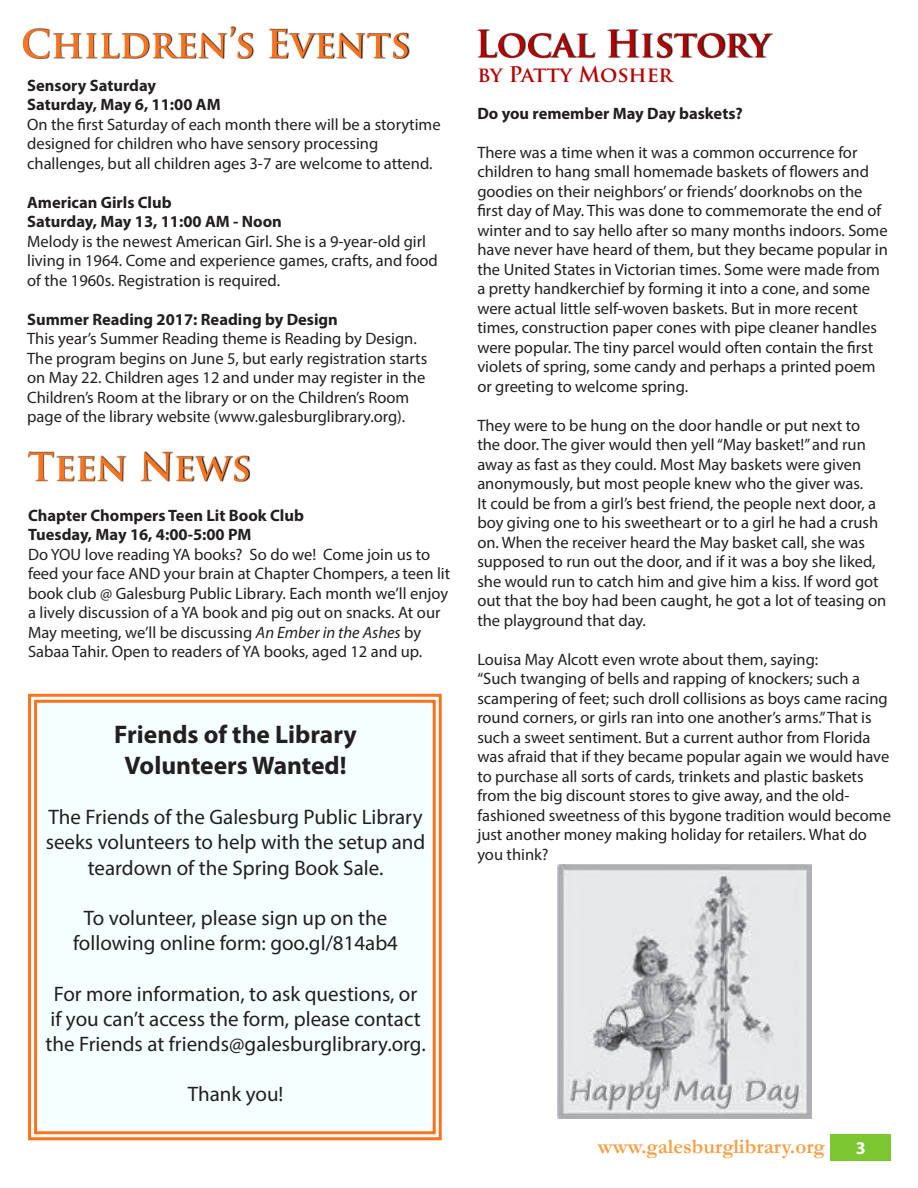
<style>
.page{position:relative;width:918px;height:1188px;background:#fff}
.page>*{position:absolute;margin:0;border:0;box-sizing:border-box;transform-origin:0 0}
.t1{font:700 25.5px/30.6px "Myriad Pro";color:#231f20;text-align:center}
.t2{font:21px/25.2px "Myriad Pro";color:#231f20;text-align:center}
.t3{font:700 21px "Garamond";color:#f89f44}
.Head_2{font:700 21px "Trajan Pro";letter-spacing:-.015em;color:#b60000}
.t4{font:700 18px "Myriad Pro";color:#fff}
.Body{font:16.5px/19.5px "Myriad Pro";color:#231f20}
.Body-2{font:700 16.5px "Myriad Pro";color:#231f20}
.s1{font-style:italic}
</style>
<div class="page">
<div style="left:831px;top:1134px;width:60px;height:27px;background:#7cc731"></div>
<svg style="left:478px;top:29px;width:295px;height:30px"></svg>
<svg style="left:477px;top:30px;width:294px;height:28px"></svg>
<svg style="left:33px;top:26px;width:376px;height:33px"></svg>
<svg style="left:23px;top:27px;width:385px;height:31px"></svg>
<div style="left:28px;top:693px;width:414px;height:448px;background:#f5ffff"></div>
<div style="left:34px;top:700px;width:402px;height:434px;border:3px solid #fb731c"></div>
<svg style="left:29px;top:451px;width:221px;height:31px"></svg>
<svg style="left:28px;top:452px;width:221px;height:29px"></svg>
<img style="left:557px;top:865px;width:254px;height:253px">
<p class="Body-2" style="left:27px;top:74px;width:131px">Sensory Saturday</p>
<p class="Body-2" style="left:27px;top:94px;width:195px">Saturday, May 6, 11:00 AM</p>
<p class="Body" style="left:27px;top:114px;width:415px">On the first Saturday of each month there will be a storytime designed for children who have sensory processing challenges, but all children ages 3-7 are welcome to attend.</p>
<p class="Body-2" style="left:27px;top:191px;width:146px">American Girls Club</p>
<p class="Body-2" style="left:27px;top:211px;width:256px">Saturday, May 13, 11:00 AM - Noon</p>
<p class="Body" style="left:27px;top:231px;width:412px">Melody is the newest American Girl. She is a 9-year-old girl living in 1964. Come and experience games, crafts, and food of the 1960s. Registration is required.</p>
<p class="Body-2" style="left:27px;top:308px;width:312px">Summer Reading 2017: Reading by Design</p>
<p class="Body" style="left:27px;top:329px;width:402px">This year’s Summer Reading theme is Reading by Design.<br>The program begins on June 5, but early registration starts on May 22. Children ages 12 and under may register in the Children’s Room at the library or on the Children’s Room page of the library website (www.galesburglibrary.org).</p>
<p class="Body-2" style="left:28px;top:504px;width:277px">Chapter Chompers Teen Lit Book Club</p>
<p class="Body-2" style="left:28px;top:524px;width:225px">Tuesday, May 16, 4:00-5:00 PM</p>
<p class="Body" style="left:28px;top:544px;width:424px">Do YOU love reading YA books? So do we! Come join us to feed your face AND your brain at Chapter Chompers, a teen lit book club @ Galesburg Public Library. Each month we’ll enjoy a lively discussion of a YA book and pig out on snacks. At our May meeting, we’ll be discussing <span class="s1">An Ember in the Ashes</span> by Sabaa Tahir. Open to readers of YA books, aged 12 and up.</p>
<p class="t1" style="left:114px;top:718px;width:244px">Friends of the Library<br>Volunteers Wanted!</p>
<p class="t2" style="left:46px;top:804px;width:381px">The Friends of the Galesburg Public Library seeks volunteers to help with the setup and teardown of the Spring Book Sale.</p>
<p class="t2" style="left:73px;top:905px;width:326px">To volunteer, please sign up on the following online form: goo.gl/814ab4</p>
<p class="t2" style="left:45px;top:981px;width:382px">For more information, to ask questions, or<br>if you can’t access the form, please contact the Friends at friends@galesburglibrary.org.</p>
<p class="t2" style="left:188px;top:1081px;width:97px">Thank you!</p>
<p class="Head_2" style="left:477px;top:61px;width:197px">by Patty Mosher</p>
<p class="Body-2" style="left:477px;top:102px;width:267px">Do you remember May Day baskets?</p>
<p class="Body" style="left:477px;top:142px;width:412px">There was a time when it was a common occurrence for children to hang small homemade baskets of flowers and goodies on their neighbors’ or friends’ doorknobs on the first day of May. This was done to commemorate the end of winter and to say hello after so many months indoors. Some have never have heard of them, but they became popular in the United States in Victorian times. Some were made from a pretty handkerchief by forming it into a cone, and some were actual little self-woven baskets. But in more recent times, construction paper cones with pipe cleaner handles were popular. The tiny parcel would often contain the first violets of spring, some candy and perhaps a printed poem or greeting to welcome spring.</p>
<p class="Body" style="left:477px;top:415px;width:411px">They were to be hung on the door handle or put next to the door. The giver would then yell “May basket!” and run away as fast as they could. Most May baskets were given anonymously, but most people knew who the giver was.<br>It could be from a girl’s best friend, the people next door, a boy giving one to his sweetheart or to a girl he had a crush on. When the receiver heard the May basket call, she was supposed to run out the door, and if it was a boy she liked, she would run to catch him and give him a kiss. If word got out that the boy had been caught, he got a lot of teasing on the playground that day.</p>
<p class="Body" style="left:477px;top:649px;width:415px">Louisa May Alcott even wrote about them, saying:<br>“Such twanging of bells and rapping of knockers; such a scampering of feet; such droll collisions as boys came racing round corners, or girls ran into one another’s arms.” That is such a sweet sentiment. But a current author from Florida was afraid that if they became popular again we would have to purchase all sorts of cards, trinkets and plastic baskets from the big discount stores to give away, and the old&shy;fashioned sweetness of this bygone tradition would become just another money making holiday for retailers. What do you think?</p>
<p class="t3" style="left:598px;top:1132px;width:228px">www.galesburglibrary.org</p>
<p class="t4" style="left:856px;top:1137px;width:11px">3</p>
</div>
